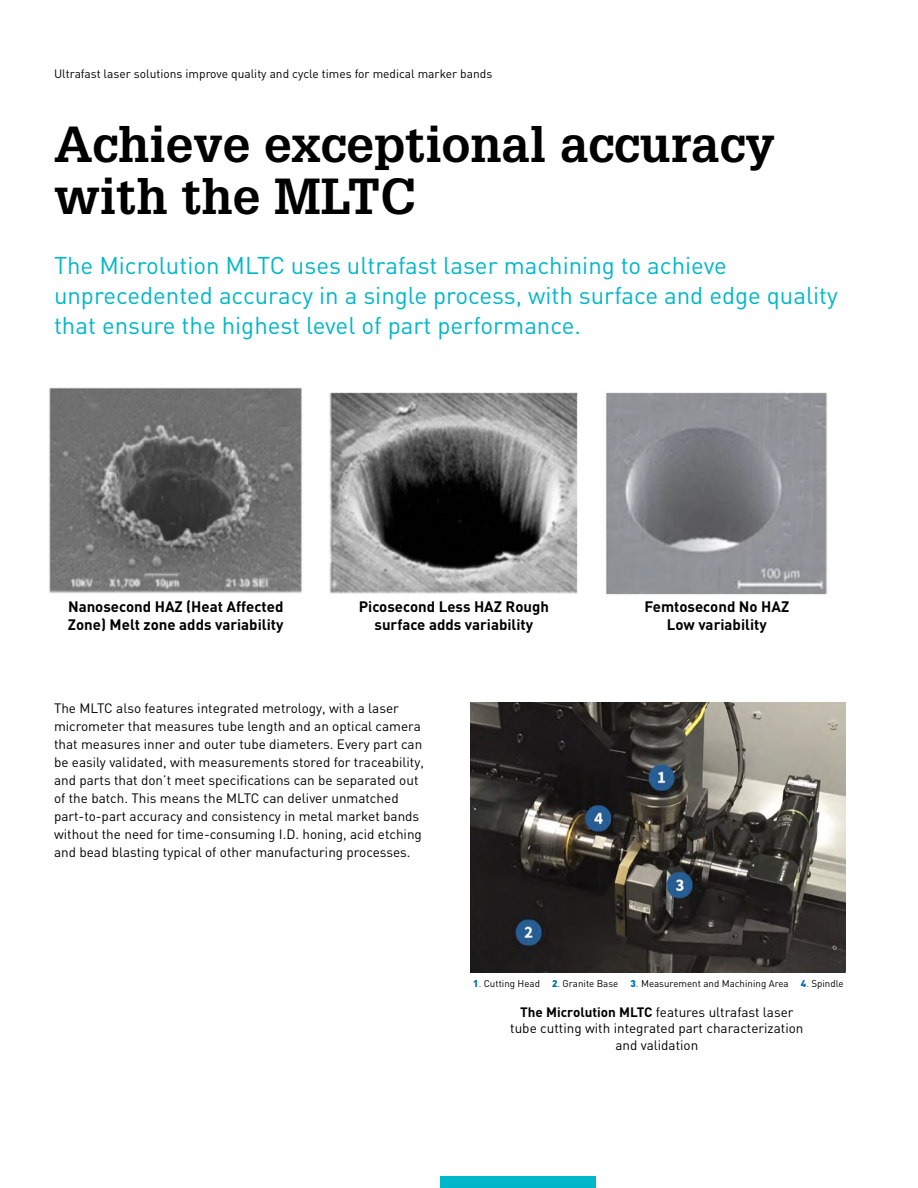
<style>
.page{position:relative;width:918px;height:1188px;background:#fff}
.page>*{position:absolute;margin:0;border:0;box-sizing:border-box;transform-origin:0 0}
.t1{font:700 49.5px/52.5px "Glypha LT Pro";color:#000}
.t2{font:24px/30px "DIN";color:#00b7c9}
.t3{font:700 15px/18px "DIN";color:#000;text-align:center}
.t4{font:13.5px/18px "DIN";color:#000}
.t5{font:12px "DIN";color:#000}
.t6{font:9.75px "DIN";color:#000}
.s1{font-weight:900;color:#006ca2}
.s2{color:#006ca2}
.s3{font-weight:700}
</style>
<div class="page">
<img style="left:49px;top:387px;width:778px;height:208px">
<img style="left:471px;top:702px;width:375px;height:271px">
<div style="left:440px;top:1176px;width:156px;height:12px;background:#00b7c9"></div>
<p class="t5" style="left:54px;top:66px;width:440px">Ultrafast laser solutions improve quality and cycle times for medical marker bands</p>
<h1 class="t1" style="left:54px;top:117px;width:722px">Achieve exceptional accuracy with the MLTC</h1>
<h2 class="t2" style="left:54px;top:250px;width:785px">The Microlution MLTC uses ultrafast laser machining to achieve unprecedented accuracy in a single process, with surface and edge quality that ensure the highest level of part performance.</h2>
<p class="t3" style="left:68px;top:597px;width:217px;text-align:left">Nanosecond HAZ (Heat Affected<br>Zone) Melt zone adds variability</p>
<p class="t3" style="left:359px;top:597px;width:192px">Picosecond Less HAZ Rough surface adds variability</p>
<p class="t3" style="left:645px;top:597px;width:146px">Femtosecond No HAZ<br>Low variability</p>
<p class="t4" style="left:54px;top:699px;width:372px">The MLTC also features integrated metrology, with a laser micrometer that measures tube length and an optical camera that measures inner and outer tube diameters. Every part can be easily validated, with measurements stored for traceability, and parts that don’t meet specifications can be separated out of the batch. This means the MLTC can deliver unmatched part-to-part accuracy and consistency in metal market bands without the need for time-consuming I.D. honing, acid etching and bead blasting typical of other manufacturing processes.</p>
<p class="t6" style="left:473px;top:977px;width:372px"><span class="s1">1</span><span class="s2">.</span> Cutting Head <span class="s1">2</span><span class="s2">.</span> Granite Base <span class="s1">3</span><span class="s2">.</span> Measurement and Machining Area <span class="s1">4</span><span class="s2">.</span> Spindle</p>
<p class="t4" style="left:510px;top:1004px;width:295px;line-height:16.2px;text-align:center"><span class="s3">The Microlution MLTC</span> features ultrafast laser tube cutting with integrated part characterization and validation</p>
</div>
